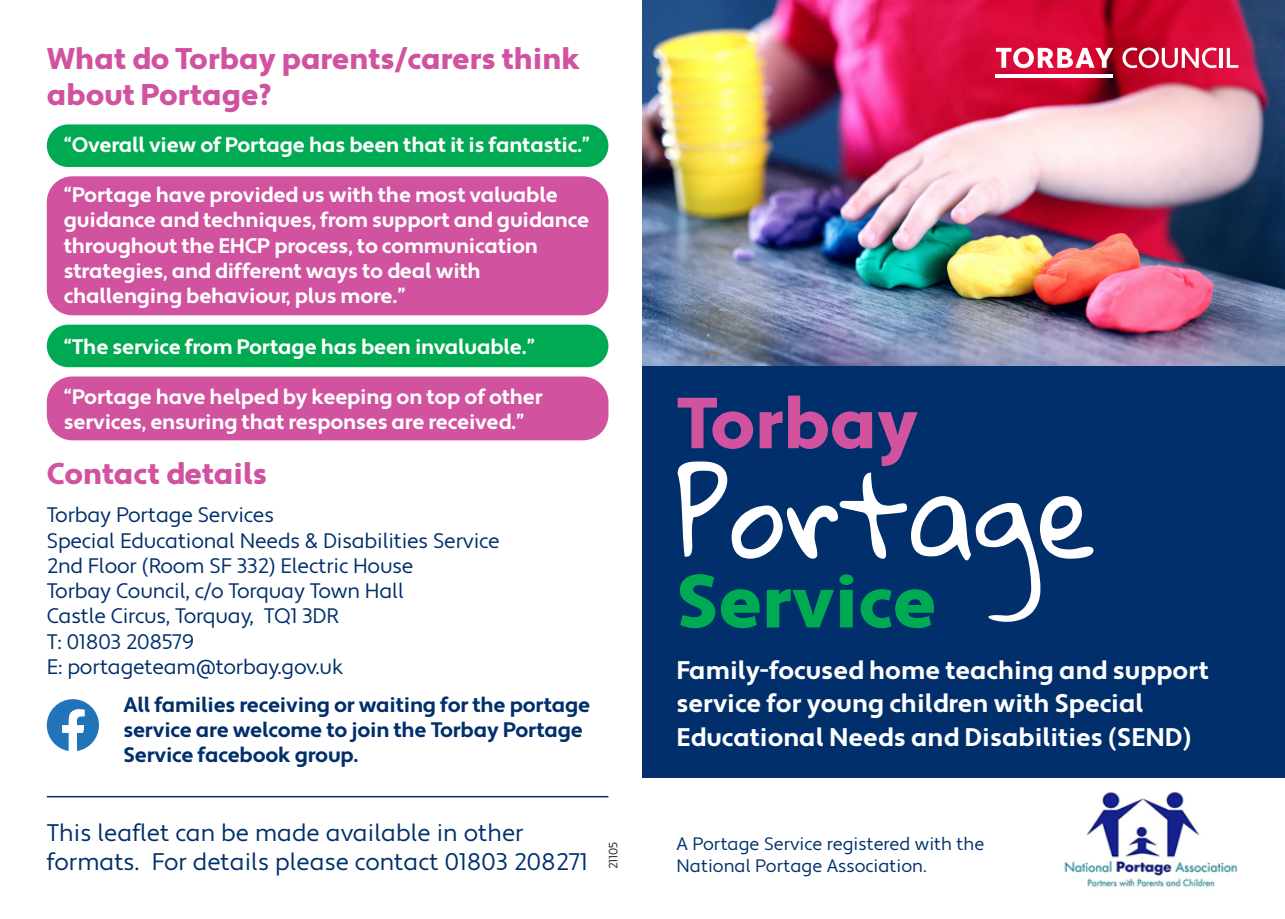
<style>
.page{position:relative;width:1285px;height:919px;background:#fff}
.page>*{position:absolute;margin:0;border:0;box-sizing:border-box;transform-origin:0 0}
.t1{font:99px "Gloria Hallelujah";color:#fff}
.t2{font:900 75px "Apertura";color:#00aa53}
.t3{font:900 72px "Apertura";color:#d1539f}
.t4{font:900 30px/36px "Apertura";color:#d1539f}
.t5{font:700 25.5px/33.6px "Apertura";color:#fff}
.t6{font:24px/28.8px "Apertura";color:#002f6b}
.t7{font:700 21px/25.2px "Apertura";letter-spacing:-.01em;color:#fff}
.t8{font:21px/25.2px "Apertura";letter-spacing:-.01em;color:#002f6b}
.t9{font:700 21px/25.2px "Apertura";letter-spacing:-.01em;color:#002f6b}
.t10{font:18px/21.6px "Apertura";color:#002f6b}
.t11{font:12px "Apertura";color:#231f20}
</style>
<div class="page">
<div style="left:47px;top:376px;width:561px;height:64px;background:#d1539f;border-radius:26px"></div>
<div style="left:47px;top:176px;width:561px;height:139px;background:#d1539f;border-radius:26px"></div>
<div style="left:47px;top:324px;width:561px;height:43px;background:#00aa53;border-radius:21px"></div>
<div style="left:47px;top:124px;width:561px;height:43px;background:#00aa53;border-radius:21px"></div>
<img style="left:642px;top:0;width:642px;height:366px">
<div style="left:642px;top:366px;width:642px;height:411px;background:#002f6b"></div>
<img style="left:1064px;top:792px;width:173px;height:95px">
<svg style="left:995px;top:48px;width:118px;height:20px"></svg>
<svg style="left:1122px;top:48px;width:94px;height:20px"></svg>
<svg style="left:1218px;top:48px;width:4px;height:20px"></svg>
<svg style="left:1226px;top:48px;width:12px;height:20px"></svg>
<hr style="left:995px;top:74px;width:118px;height:4px;background:#fff">
<hr style="left:47px;top:795px;width:561px;height:2px;background:#002f6b">
<svg style="left:47px;top:699px;width:52px;height:52px"></svg>
<p class="t4" style="left:47px;top:42px;width:534px">What do Torbay parents/carers think about Portage?</p>
<p class="t7" style="left:64px;top:133px;width:527px">“Overall view of Portage has been that it is fantastic.”</p>
<p class="t7" style="left:64px;top:183px;width:526px">“Portage have provided us with the most valuable guidance and techniques, from support and guidance throughout the EHCP process, to communication strategies, and different ways to deal with challenging behaviour, plus more.”</p>
<p class="t7" style="left:64px;top:334px;width:472px">“The service from Portage has been invaluable.”</p>
<p class="t7" style="left:64px;top:385px;width:480px">“Portage have helped by keeping on top of other services, ensuring that responses are received.”</p>
<p class="t4" style="left:47px;top:457px;width:222px">Contact details</p>
<p class="t8" style="left:47px;top:503px;width:229px">Torbay Portage Services</p>
<p class="t8" style="left:47px;top:528px;width:454px">Special Educational Needs &amp; Disabilities Service</p>
<p class="t8" style="left:47px;top:553px;width:368px">2nd Floor (Room SF 332) Electric House</p>
<p class="t8" style="left:47px;top:579px;width:358px">Torbay Council, c/o Torquay Town Hall</p>
<p class="t8" style="left:47px;top:604px;width:293px">Castle Circus, Torquay, TQ1 3DR</p>
<p class="t8" style="left:47px;top:629px;width:298px">T: 01803 208579<br>E: portageteam@torbay.gov.uk</p>
<p class="t9" style="left:123px;top:692px;width:468px">All families receiving or waiting for the portage service are welcome to join the Torbay Portage<br>Service facebook group.</p>
<p class="t6" style="left:47px;top:819px;width:542px">This leaflet can be made available in other formats. For details please contact 01803 208271</p>
<p class="t11" style="left:606px;top:869px;width:29px;rotate:-90deg">21105</p>
<p class="t3" style="left:676px;top:379px;width:243px">Torbay</p>
<p class="t1" style="left:676px;top:466px;width:423px">Portage</p>
<p class="t2" style="left:676px;top:555px;width:261px">Service</p>
<p class="t5" style="left:676px;top:653px;width:533px">Family-focused home teaching and support service for young children with Special<br>Educational Needs and Disabilities (SEND)</p>
<p class="t10" style="left:676px;top:833px;width:309px">A Portage Service registered with the<br>National Portage Association.</p>
</div>
